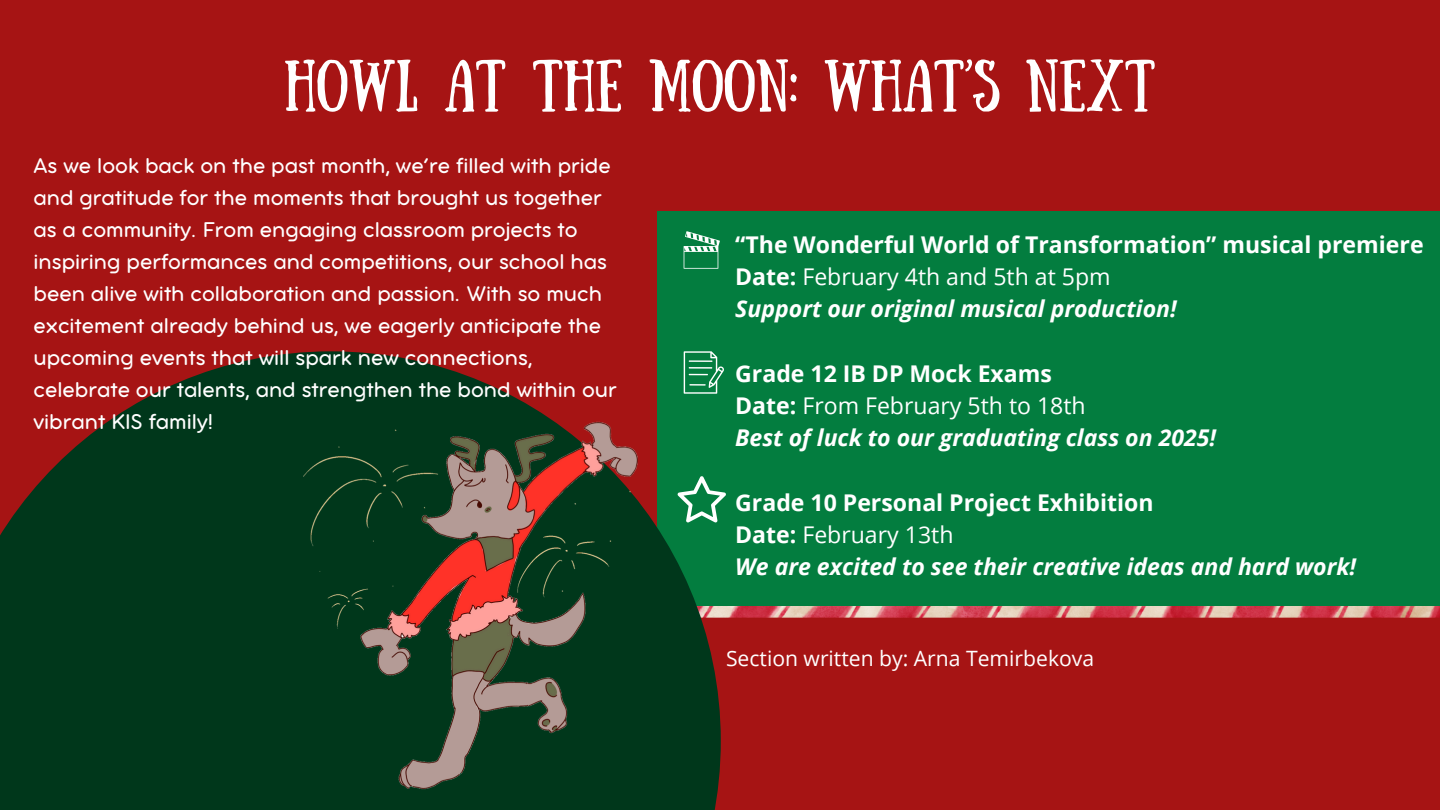
<style>
.page{position:relative;width:1440px;height:810px;background:#a61414}
.page>*{position:absolute;margin:0;border:0;box-sizing:border-box;transform-origin:0 0}
.t1{font:52px "Sunday";color:#fff}
.t2{font:23.2px/32px "Aristotelica Pro Tx";color:#fff}
.t3{font:italic 700 23.1px "Open Sans";color:#fff}
.t4{font:700 23.1px "Open Sans";color:#fff}
.t5{font:23.1px "Open Sans";color:#fff}
.t6{font:21.1px "Open Sans";color:#fff}
.s1{font-weight:700}
</style>
<div class="page">
<img style="left:721px;top:606px;width:719px;height:12px">
<div style="left:657px;top:212px;width:783px;height:394px;background:#037d3f"></div>
<svg style="left:684px;top:231px;width:36px;height:38px"></svg>
<svg style="left:721px;top:366px;width:3px;height:9px"></svg>
<svg style="left:721px;top:492px;width:5px;height:8px"></svg>
<svg style="left:0;top:351px;width:721px;height:459px;fill:#00371b"></svg>
<img style="left:220px;top:355px;width:500px;height:455px">
<h1 class="t1" style="left:284px;top:49px;width:873px">HOWL AT THE MOON: WHAT’S NEXT</h1>
<p class="t2" style="left:34px;top:152px;width:585px">As we look back on the past month, we’re filled with pride and gratitude for the moments that brought us together as a community. From engaging classroom projects to inspiring performances and competitions, our school has been alive with collaboration and passion. With so much excitement already behind us, we eagerly anticipate the upcoming events that will spark new connections, celebrate our talents, and strengthen the bond within our vibrant KIS family!</p>
<p class="t4" style="left:735px;top:228px;width:690px">“The Wonderful World of Transformation” musical premiere</p>
<p class="t5" style="left:735px;top:260px;width:377px"><span class="s1">Date:</span> February 4th and 5th at 5pm</p>
<p class="t3" style="left:735px;top:293px;width:443px">Support our original musical production!</p>
<p class="t4" style="left:735px;top:357px;width:318px">Grade 12 IB DP Mock Exams</p>
<p class="t5" style="left:735px;top:389px;width:352px"><span class="s1">Date:</span> From February 5th to 18th</p>
<p class="t3" style="left:735px;top:422px;width:482px">Best of luck to our graduating class on 2025!</p>
<p class="t4" style="left:735px;top:486px;width:420px">Grade 10 Personal Project Exhibition</p>
<p class="t5" style="left:735px;top:518px;width:220px"><span class="s1">Date:</span> February 13th</p>
<p class="t3" style="left:735px;top:551px;width:622px">We are excited to see their creative ideas and hard work!</p>
<p class="t6" style="left:726px;top:644px;width:370px">Section written by: Arna Temirbekova</p>
</div>
